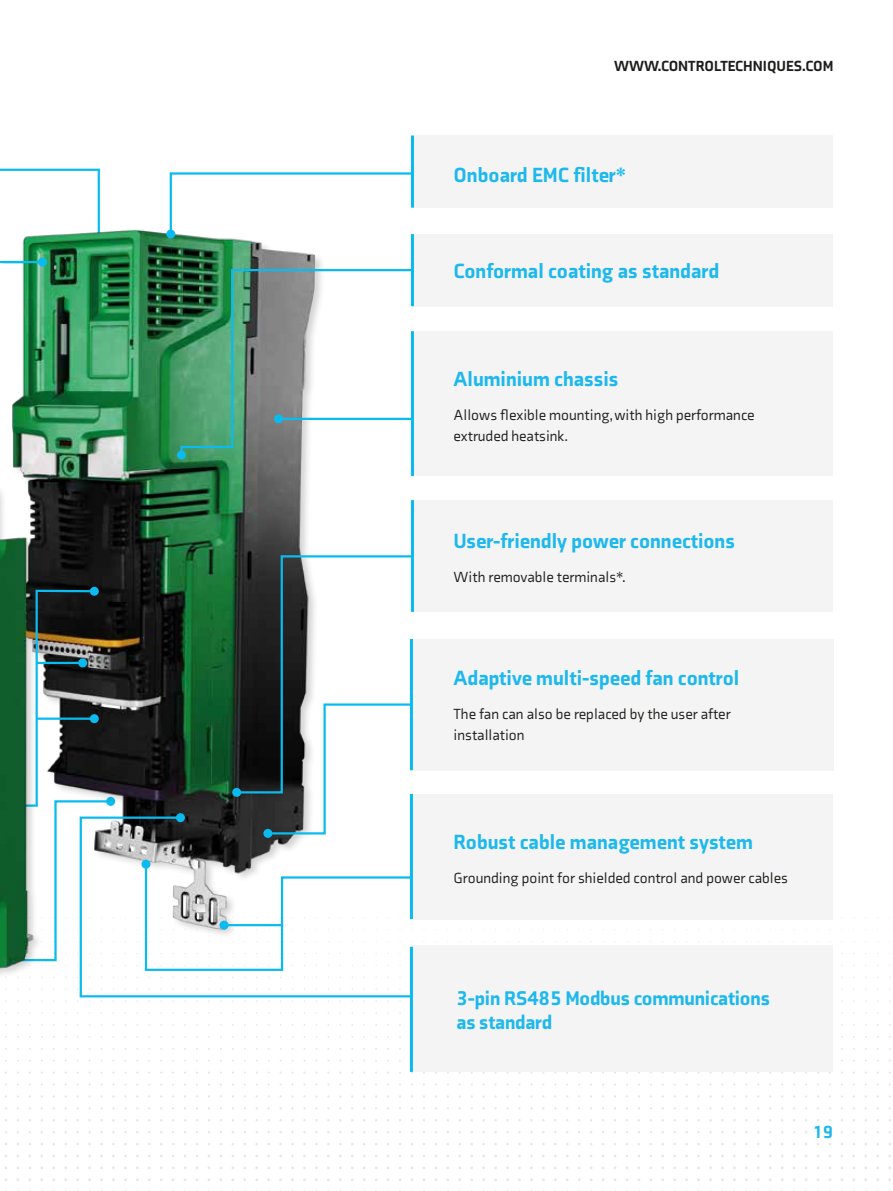
<style>
.page{position:relative;width:893px;height:1191px;background:#fff}
.page>*{position:absolute;margin:0;border:0;box-sizing:border-box;transform-origin:0 0}
.t1{font:900 21px "Axia";color:#1db8ed}
.t2{font:900 20.25px/24px "Axia";letter-spacing:-.01em;color:#1db8ed}
.t3{font:900 18px "Axia";color:#1db8ed}
.t4{font:15px/21px "Axia";color:#1d1d1b}
.t5{font:900 15px "Axia";color:#1d1d1b}
</style>
<div class="page">
<svg style="left:0;top:168px;width:100px;height:12px"></svg>
<div style="left:412px;top:794px;width:421px;height:125px;background:#f4f4f4"></div>
<div style="left:412px;top:500px;width:421px;height:112px;background:#f4f4f4"></div>
<img style="left:0;top:180px;width:365px;height:834px">
<div style="left:412px;top:945px;width:421px;height:126px;background:#f4f4f4"></div>
<div style="left:411px;top:639px;width:423px;height:131px;background:#f4f4f4"></div>
<hr style="left:410px;top:794px;width:3px;height:125px;background:#0bbbef">
<hr style="left:410px;top:946px;width:3px;height:125px;background:#0bbbef">
<div style="left:412px;top:331px;width:421px;height:145px;background:#f4f4f4"></div>
<hr style="left:411px;top:331px;width:3px;height:145px;background:#0bbbef">
<hr style="left:411px;top:500px;width:3px;height:112px;background:#0bbbef">
<div style="left:412px;top:135px;width:421px;height:73px;background:#f4f4f4"></div>
<div style="left:412px;top:234px;width:421px;height:72px;background:#f4f4f4"></div>
<hr style="left:411px;top:135px;width:3px;height:73px;background:#0bbbef">
<hr style="left:411px;top:234px;width:3px;height:72px;background:#0bbbef">
<hr style="left:3px;top:261px;width:40px;height:2px;background:#0bbbef">
<div style="left:38px;top:257px;width:9px;height:9px;background:#0bbbef;border-radius:50%"></div>
<svg style="left:79px;top:815px;width:331px;height:183px"></svg>
<div style="left:176px;top:813px;width:9px;height:9px;background:#0bbbef;border-radius:50%"></div>
<svg style="left:144px;top:862px;width:271px;height:116px"></svg>
<div style="left:141px;top:859px;width:9px;height:9px;background:#0bbbef;border-radius:50%"></div>
<hr style="left:224px;top:924px;width:58px;height:2px;background:#0bbbef">
<div style="left:220px;top:920px;width:9px;height:9px;background:#0bbbef;border-radius:50%"></div>
<svg style="left:266px;top:794px;width:144px;height:41px"></svg>
<div style="left:263px;top:829px;width:9px;height:9px;background:#0bbbef;border-radius:50%"></div>
<svg style="left:234px;top:554px;width:181px;height:240px"></svg>
<div style="left:232px;top:788px;width:9px;height:9px;background:#0bbbef;border-radius:50%"></div>
<svg style="left:179px;top:268px;width:236px;height:189px"></svg>
<div style="left:177px;top:450px;width:9px;height:9px;background:#0bbbef;border-radius:50%"></div>
<svg style="left:169px;top:172px;width:244px;height:64px"></svg>
<div style="left:166px;top:230px;width:9px;height:9px;background:#0bbbef;border-radius:50%"></div>
<svg style="left:0;top:588px;width:113px;height:378px"></svg>
<div style="left:90px;top:587px;width:9px;height:9px;background:#0bbbef;border-radius:50%"></div>
<p class="t5" style="left:614px;top:56px;width:221px">WWW.CONTROLTECHNIQUES.COM</p>
<h1 class="t1" style="left:454px;top:162px;width:174px">Onboard EMC filter*</h1>
<h1 class="t1" style="left:454px;top:258px;width:267px">Conformal coating as standard</h1>
<h1 class="t1" style="left:454px;top:366px;width:166px">Aluminium chassis</h1>
<p class="t4" style="left:454px;top:404px;width:303px">Allows flexible mounting, with high performance extruded heatsink.</p>
<h1 class="t1" style="left:454px;top:528px;width:283px">User-friendly power connections</h1>
<p class="t4" style="left:454px;top:566px;width:174px">With removable terminals*.</p>
<h1 class="t1" style="left:454px;top:665px;width:287px">Adaptive multi-speed fan control</h1>
<p class="t4" style="left:454px;top:703px;width:278px">The fan can also be replaced by the user after installation</p>
<h1 class="t1" style="left:454px;top:829px;width:301px">Robust cable management system</h1>
<p class="t4" style="left:454px;top:867px;width:336px">Grounding point for shielded control and power cables</p>
<h2 class="t2" style="left:456px;top:985px;width:315px">3-pin RS485 Modbus communications as standard</h2>
<p class="t3" style="left:813px;top:1121px;width:22px">19</p>
</div>
